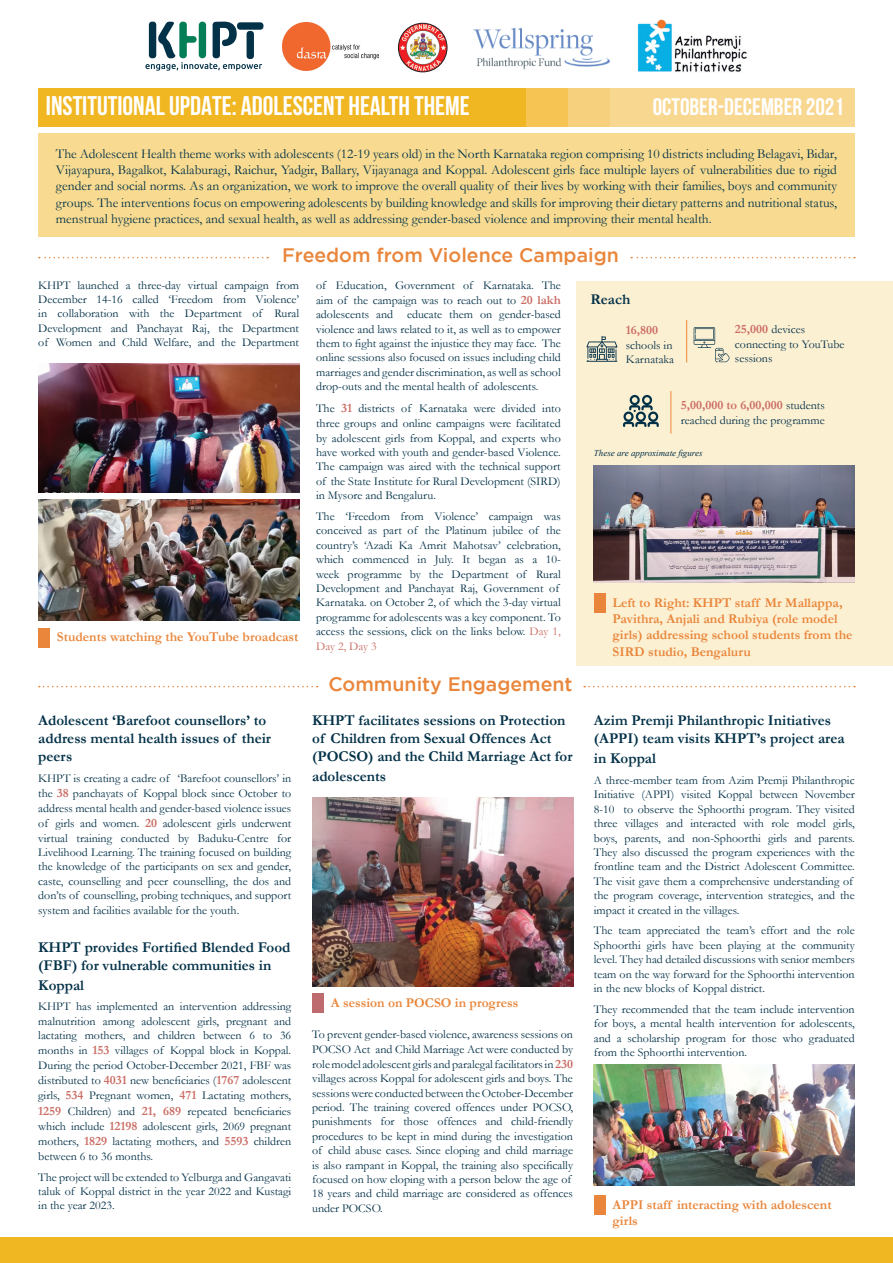
<style>
.page{position:relative;width:893px;height:1263px;background:#fff}
.page>*{position:absolute;margin:0;border:0;box-sizing:border-box;transform-origin:0 0}
.t1{font:700 27px "Bebas Neue";color:#fff}
.t2{font:700 24px "Bebas Neue";color:#fff}
.t3{font:500 19.5px "Gotham";color:#e9863b}
.t4{font:700 15px/18px "Garamond";color:#033148}
.t5{font:13.5px/16.2px "Garamond";color:#033148;text-align:justify}
.t6{font:700 13.5px/16.2px "Garamond";color:#e9863b}
.t7{font:700 12.75px "Garamond";color:#ca6d64}
.t8{font:12px/14.4px "Garamond";color:#033148;text-align:justify}
.t9{font:italic 9px "Times New Roman";color:#033148}
.s1{font-weight:700;font-size:12.75px;color:#ca6d64}
.s2{color:#ca6d64}
.s3{font-weight:400;font-size:12px;color:#033148}
</style>
<div class="page">
<div style="left:577px;top:281px;width:316px;height:384px;background:#fcf0d3"></div>
<div style="left:38px;top:89px;width:542px;height:38px;background:#f1b722"></div>
<div style="left:526px;top:89px;width:42px;height:38px;background:#f5c452"></div>
<div style="left:568px;top:89px;width:42px;height:38px;background:#f7d07e"></div>
<div style="left:610px;top:89px;width:245px;height:38px;background:#f8d791"></div>
<div style="left:38px;top:133px;width:817px;height:103px;background:#f8db90"></div>
<div style="left:0;top:1237px;width:893px;height:26px;background:#f1b722"></div>
<img style="left:38px;top:364px;width:261px;height:129px">
<img style="left:594px;top:466px;width:261px;height:117px">
<img style="left:38px;top:499px;width:261px;height:122px">
<div style="left:38px;top:627px;width:12px;height:20px;background:#e9863b"></div>
<div style="left:594px;top:593px;width:12px;height:20px;background:#e9863b"></div>
<div style="left:312px;top:993px;width:12px;height:20px;background:#bd6b6e"></div>
<div style="left:594px;top:1195px;width:12px;height:20px;background:#e9863b"></div>
<svg style="left:584px;top:686px;width:271px;height:1px"></svg>
<svg style="left:39px;top:686px;width:279px;height:1px"></svg>
<svg style="left:631px;top:257px;width:224px;height:1px"></svg>
<svg style="left:39px;top:257px;width:229px;height:1px"></svg>
<img style="left:312px;top:797px;width:261px;height:189px">
<img style="left:594px;top:1064px;width:261px;height:121px">
<svg style="left:586px;top:336px;width:31px;height:26px"></svg>
<hr style="left:686px;top:320px;width:1px;height:42px;background:#e9863b">
<hr style="left:670px;top:391px;width:1px;height:43px;background:#e9863b">
<svg style="left:694px;top:327px;width:35px;height:35px"></svg>
<svg style="left:623px;top:395px;width:36px;height:32px"></svg>
<img style="left:637px;top:20px;width:110px;height:52px">
<img style="left:473px;top:27px;width:137px;height:43px">
<img style="left:398px;top:23px;width:49px;height:49px;border-radius:24px">
<div style="left:398px;top:23px;width:49px;height:49px;border:1px solid #231f20;border-radius:50%"></div>
<svg style="left:145px;top:22px;width:118px;height:49px"></svg>
<img style="left:283px;top:23px;width:96px;height:48px">
<h1 class="t1" style="left:46px;top:91px;width:425px">INSTITUTIONAL UPDATE: ADOLESCENT HEALTH THEME</h1>
<h2 class="t2" style="left:653px;top:94px;width:193px">OCTOBER-DECEMBER 2021</h2>
<p class="t5" style="left:56px;top:145px;width:783px">The Adolescent Health theme works with adolescents (12-19 years old) in the North Karnataka region comprising 10 districts including Belagavi, Bidar, Vijayapura, Bagalkot, Kalaburagi, Raichur, Yadgir, Ballary, Vijayanaga and Koppal. Adolescent girls face multiple layers of vulnerabilities due to rigid gender and social norms. As an organization, we work to improve the overall quality of their lives by working with their families, boys and community groups. The interventions focus on empowering adolescents by building knowledge and skills for improving their dietary patterns and nutritional status, menstrual hygiene practices, and sexual health, as well as addressing gender-based violence and improving their mental health.</p>
<h3 class="t3" style="left:282px;top:244px;width:338px">Freedom from Violence Campaign</h3>
<p class="t8" style="left:38px;top:277px;width:262px">KHPT launched a three-day virtual campaign from December 14-16 called ‘Freedom from Violence’ in collaboration with the Department of Rural Development and Panchayat Raj, the Department of Women and Child Welfare, and the Department</p>
<p class="t6" style="left:57px;top:629px;width:243px">Students watching the YouTube broadcast</p>
<p class="t4" style="left:38px;top:712px;width:234px">Adolescent ‘Barefoot counsellors’ to address mental health issues of their peers</p>
<p class="t8" style="left:38px;top:771px;width:255px">KHPT is creating a cadre of ‘Barefoot counsellors’ in the <span class="s1">38</span> panchayats of Koppal block since October to address mental health and gender-based violence issues of girls and women. <span class="s1">20</span> adolescent girls underwent virtual training conducted by Baduku-Centre for Livelihood Learning. The training focused on building the knowledge of the participants on sex and gender, caste, counselling and peer counselling, the dos and don’ts of counselling, probing techniques, and support system and facilities available for the youth.</p>
<p class="t4" style="left:38px;top:938px;width:254px">KHPT provides Fortified Blended Food (FBF) for vulnerable communities in</p>
<p class="t4" style="left:38px;top:976px;width:47px">Koppal</p>
<p class="t8" style="left:38px;top:999px;width:255px;line-height:15px">KHPT has implemented an intervention addressing malnutrition among adolescent girls, pregnant and lactating mothers, and children between 6 to 36 months in <span class="s1">153</span> villages of Koppal block in Koppal.<br>During the period October-December 2021, FBF was distributed to <span class="s1">4031</span> new beneficiaries (<span class="s1">1767</span> adolescent girls, <span class="s1">534</span> Pregnant women, <span class="s1">471</span> Lactating mothers, <span class="s1">1259</span> Children) and <span class="s1">21, 689</span> repeated beneficiaries which include <span class="s1">12198</span> adolescent girls, 2069 pregnant mothers, <span class="s1">1829</span> lactating mothers, and <span class="s1">5593</span> children between 6 to 36 months.</p>
<p class="t8" style="left:38px;top:1169px;width:255px">The project will be extended to Yelburga and Gangavati taluk of Koppal district in the year 2022 and Kustagi in the year 2023.</p>
<p class="t8" style="left:316px;top:277px;width:246px">of Education, Government of Karnataka. The aim of the campaign was to reach out to <span class="s1">20 lakh </span>adolescents and educate them on gender-based violence and laws related to it, as well as to empower them to fight against the injustice they may face. The online sessions also focused on issues including child marriages and gender discrimination, as well as school drop-outs and the mental health of adolescents.</p>
<p class="t8" style="left:316px;top:401px;width:246px">The <span class="s1">31</span> districts of Karnataka were divided into three groups and online campaigns were facilitated by adolescent girls from Koppal, and experts who have worked with youth and gender-based Violence.<br>The campaign was aired with the technical support of the State Institute for Rural Development (SIRD) in Mysore and Bengaluru.</p>
<p class="t8" style="left:316px;top:509px;width:246px;text-align:left">The ‘Freedom from Violence’ campaign was conceived as part of the Platinum jubilee of the country’s ‘Azadi Ka Amrit Mahotsav’ celebration, which commenced in July. It began as a 10- week programme by the Department of Rural Development and Panchayat Raj, Government of Karnataka. on October 2, of which the 3-day virtual programme for adolescents was a key component. To access the sessions, click on the links below. <span class="s2">Day 1, Day 2, Day 3</span></p>
<h3 class="t3" style="left:328px;top:673px;width:246px">Community Engagement</h3>
<p class="t4" style="left:312px;top:712px;width:262px">KHPT facilitates sessions on Protection of Children from Sexual Offences Act (POCSO) and the Child Marriage Act for</p>
<p class="t4" style="left:312px;top:767px;width:75px">adolescents</p>
<p class="t6" style="left:331px;top:994px;width:189px">A session on POCSO in progress</p>
<p class="t8" style="left:312px;top:1027px;width:262px;text-align:left">To prevent gender-based violence, awareness sessions on POCSO Act and Child Marriage Act were conducted by role model adolescent girls and paralegal facilitators in <span class="s1">230 </span>villages across Koppal for adolescent girls and boys. The sessions were conducted between the October-December period. The training covered offences under POCSO, punishments for those offences and child-friendly procedures to be kept in mind during the investigation of child abuse cases. Since eloping and child marriage is also rampant in Koppal, the training also specifically focused on how eloping with a person below the age of 18 years and child marriage are considered as offences under POCSO.</p>
<p class="t4" style="left:590px;top:290px;width:41px">Reach</p>
<p class="t8" style="left:735px;top:322px;width:111px;text-align:left"><span class="s1">25,000</span> devices connecting to YouTube sessions</p>
<p class="t7" style="left:681px;top:397px;width:145px">5,00,000 to 6,00,000 <span class="s3">students</span></p>
<p class="t8" style="left:681px;top:412px;width:145px">reached during the programme</p>
<p class="t7" style="left:626px;top:322px;width:34px">16,800</p>
<p class="t8" style="left:626px;top:338px;width:50px">schools in<br>Karnataka</p>
<p class="t9" style="left:594px;top:447px;width:110px">These are approximate figures</p>
<p class="t6" style="left:613px;top:595px;width:241px">Left to Right: KHPT staff Mr Mallappa, Pavithra, Anjali and Rubiya (role model girls) addressing school students from the SIRD studio, Bengaluru</p>
<p class="t4" style="left:594px;top:712px;width:252px">Azim Premji Philanthropic Initiatives (APPI) team visits KHPT’s project area</p>
<p class="t4" style="left:594px;top:749px;width:64px">in Koppal</p>
<p class="t8" style="left:594px;top:773px;width:262px;text-align:left">A three-member team from Azim Premji Philanthropic Initiative (APPI) visited Koppal between November 8-10 to observe the Sphoorthi program. They visited three villages and interacted with role model girls, boys, parents, and non-Sphoorthi girls and parents.<br>They also discussed the program experiences with the frontline team and the District Adolescent Committee.<br>The visit gave them a comprehensive understanding of the program coverage, intervention strategies, and the impact it created in the villages.</p>
<p class="t8" style="left:594px;top:923px;width:262px">The team appreciated the team’s effort and the role Sphoorthi girls have been playing at the community level. They had detailed discussions with senior members team on the way forward for the Sphoorthi intervention in the new blocks of Koppal district.</p>
<p class="t8" style="left:594px;top:1001px;width:262px">They recommended that the team include intervention for boys, a mental health intervention for adolescents, and a scholarship program for those who graduated from the Sphoorthi intervention.</p>
<p class="t6" style="left:613px;top:1196px;width:220px">APPI staff interacting with adolescent girls</p>
</div>
